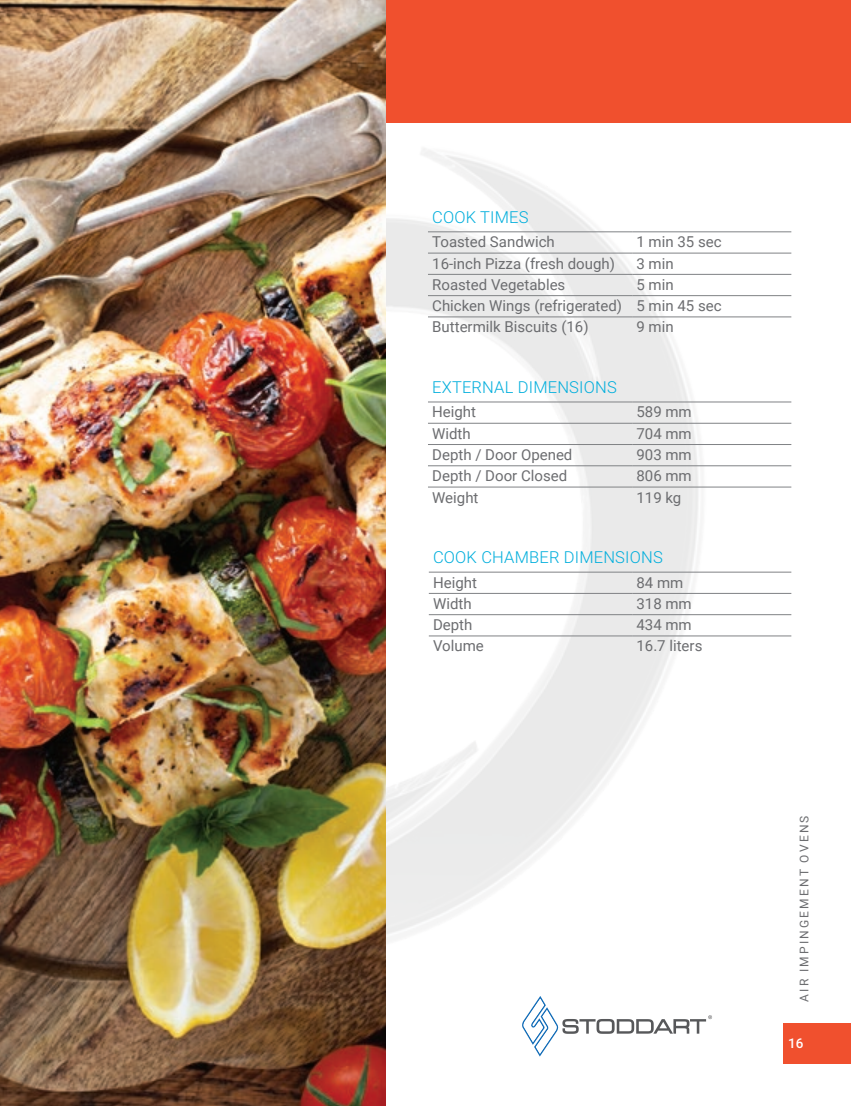
<style>
.page{position:relative;width:851px;height:1106px;background:#fff}
.page>*{position:absolute;margin:0;border:0;box-sizing:border-box;transform-origin:0 0}
.t1{font:300 16.5px "Roboto";letter-spacing:.01em;color:#00aedc}
.t2{font:15px/21.3px "Roboto";color:#6c6d70}
.t3{font:500 13.5px "Roboto";color:#fff}
.t4{font:12px "Roboto";letter-spacing:.185em;color:#6c6d70}
</style>
<div class="page">
<img style="left:385px;top:136px;width:324px;height:834px">
<svg style="left:522px;top:996px;width:190px;height:60px"></svg>
<div style="left:0;top:0;width:850px;height:123px;background:#f0502e"></div>
<img style="left:0;top:0;width:385px;height:1106px">
<div style="left:783px;top:1022px;width:67px;height:41px;background:#f0502e"></div>
<hr style="left:428px;top:231px;width:204px;height:1px;background:#808285">
<hr style="left:632px;top:231px;width:159px;height:1px;background:#808285">
<hr style="left:428px;top:253px;width:204px;height:1px;background:#808285">
<hr style="left:632px;top:253px;width:159px;height:1px;background:#808285">
<hr style="left:428px;top:274px;width:204px;height:1px;background:#808285">
<hr style="left:632px;top:274px;width:159px;height:1px;background:#808285">
<hr style="left:428px;top:295px;width:204px;height:1px;background:#808285">
<hr style="left:632px;top:295px;width:159px;height:1px;background:#808285">
<hr style="left:428px;top:317px;width:204px;height:1px;background:#808285">
<hr style="left:632px;top:317px;width:159px;height:1px;background:#808285">
<hr style="left:428px;top:402px;width:204px;height:1px;background:#808285">
<hr style="left:632px;top:402px;width:159px;height:1px;background:#808285">
<hr style="left:428px;top:423px;width:204px;height:1px;background:#808285">
<hr style="left:632px;top:423px;width:159px;height:1px;background:#808285">
<hr style="left:428px;top:444px;width:204px;height:1px;background:#808285">
<hr style="left:632px;top:444px;width:159px;height:1px;background:#808285">
<hr style="left:428px;top:465px;width:204px;height:1px;background:#808285">
<hr style="left:632px;top:465px;width:159px;height:1px;background:#808285">
<hr style="left:428px;top:487px;width:204px;height:1px;background:#808285">
<hr style="left:632px;top:487px;width:159px;height:1px;background:#808285">
<hr style="left:429px;top:572px;width:203px;height:1px;background:#808285">
<hr style="left:632px;top:572px;width:159px;height:1px;background:#808285">
<hr style="left:429px;top:593px;width:203px;height:1px;background:#808285">
<hr style="left:632px;top:593px;width:159px;height:1px;background:#808285">
<hr style="left:429px;top:614px;width:203px;height:1px;background:#808285">
<hr style="left:632px;top:614px;width:159px;height:1px;background:#808285">
<hr style="left:429px;top:635px;width:203px;height:1px;background:#808285">
<hr style="left:632px;top:635px;width:159px;height:1px;background:#808285">
<p class="t1" style="left:432px;top:205px;width:98px">COOK TIMES</p>
<p class="t2" style="left:432px;top:231px;width:124px">Toasted Sandwich</p>
<p class="t2" style="left:636px;top:231px;width:87px">1 min 35 sec</p>
<p class="t2" style="left:432px;top:252px;width:184px">16-inch Pizza (fresh dough)</p>
<p class="t2" style="left:636px;top:252px;width:39px">3 min</p>
<p class="t2" style="left:432px;top:273px;width:135px">Roasted Vegetables</p>
<p class="t2" style="left:432px;top:273px;width:291px;text-indent:204px">5 min<br>Chicken Wings (refrigerated) 5 min 45 sec<br>Buttermilk Biscuits (16)</p>
<p class="t2" style="left:636px;top:316px;width:39px">9 min</p>
<p class="t1" style="left:432px;top:375px;width:186px">EXTERNAL DIMENSIONS</p>
<p class="t2" style="left:432px;top:401px;width:45px">Height</p>
<p class="t2" style="left:636px;top:401px;width:57px">589 mm</p>
<p class="t2" style="left:432px;top:422px;width:40px">Width</p>
<p class="t2" style="left:636px;top:422px;width:57px">704 mm</p>
<p class="t2" style="left:432px;top:443px;width:142px">Depth / Door Opened</p>
<p class="t2" style="left:636px;top:443px;width:57px">903 mm</p>
<p class="t2" style="left:432px;top:465px;width:136px">Depth / Door Closed</p>
<p class="t2" style="left:636px;top:465px;width:57px">806 mm</p>
<p class="t2" style="left:432px;top:486px;width:48px">Weight</p>
<p class="t2" style="left:636px;top:486px;width:46px">119 kg</p>
<p class="t1" style="left:433px;top:545px;width:231px">COOK CHAMBER DIMENSIONS</p>
<p class="t2" style="left:433px;top:571px;width:45px">Height</p>
<p class="t2" style="left:636px;top:571px;width:48px">84 mm</p>
<p class="t2" style="left:433px;top:592px;width:40px">Width</p>
<p class="t2" style="left:636px;top:592px;width:57px">318 mm</p>
<p class="t2" style="left:433px;top:613px;width:41px">Depth</p>
<p class="t2" style="left:636px;top:613px;width:57px">434 mm</p>
<p class="t2" style="left:433px;top:635px;width:52px">Volume</p>
<p class="t2" style="left:636px;top:635px;width:67px">16.7 liters</p>
<p class="t4" style="left:795px;top:1001px;width:188px;rotate:-90deg">AIR IMPINGEMENT OVENS</p>
<p class="t3" style="left:788px;top:1034px;width:17px">16</p>
</div>
